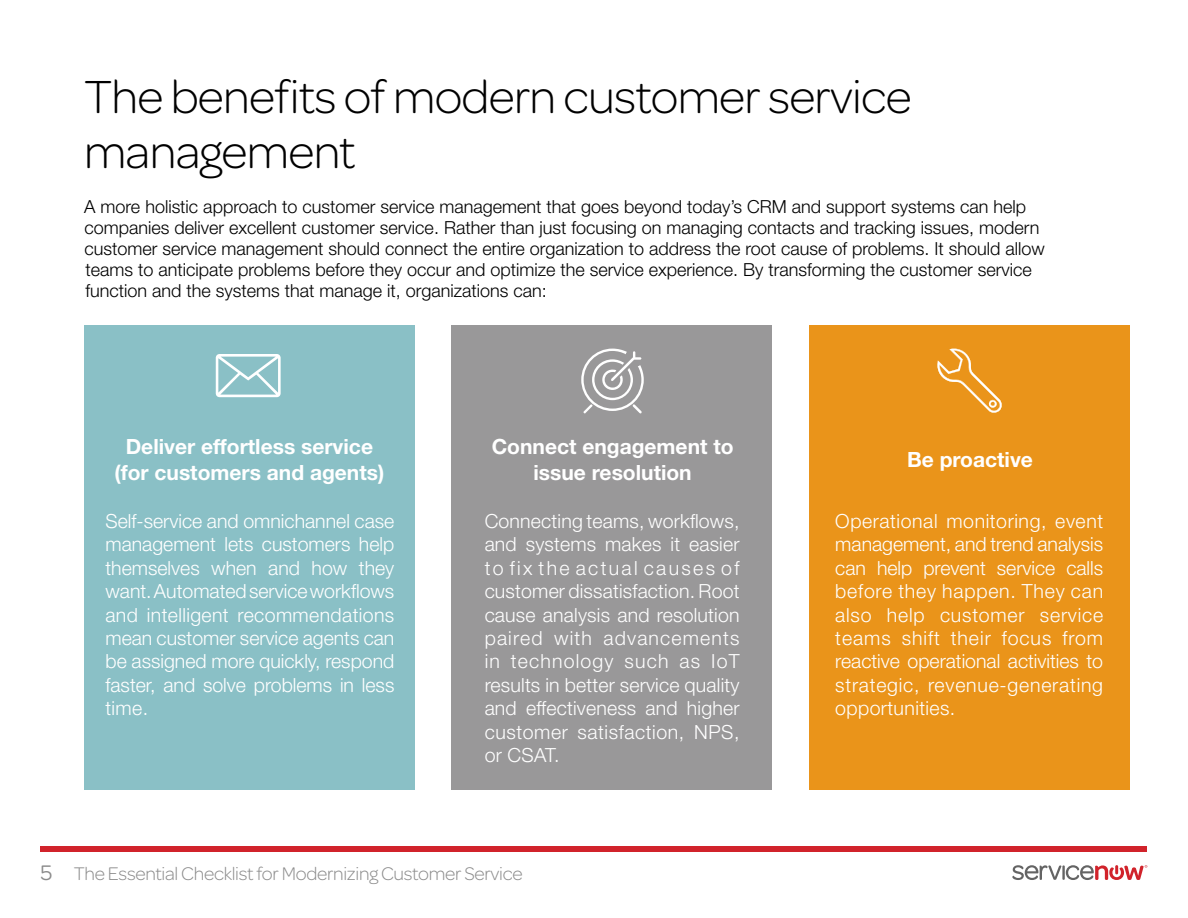
<style>
.page{position:relative;width:1188px;height:918px;background:#fff}
.page>*{position:absolute;margin:0;border:0;box-sizing:border-box;transform-origin:0 0}
.t1{font:300 49.5px/55.5px "Omnes";letter-spacing:-.015em;color:#000}
.t2{font:700 21px/25.2px "Helvetica Neue LT Std";color:#fff;text-align:center}
.t3{font:300 19.5px/23.4px "Helvetica Neue LT Std";letter-spacing:.01em;color:#fff;text-align:justify}
.t4{font:300 19.5px "Omnes";letter-spacing:-.015em;color:#8b8b8b}
.t5{font:300 18px/21px "Helvetica Neue LT Std";color:#000}
.s1{font-weight:400;font-size:22.5px}
</style>
<div class="page">
<svg style="left:1012px;top:865px;width:135px;height:15px"></svg>
<div style="left:84px;top:325px;width:331px;height:464px;background:#8ac0c6"></div>
<div style="left:809px;top:325px;width:321px;height:464px;background:#ea941a"></div>
<div style="left:451px;top:325px;width:321px;height:464px;background:#999899"></div>
<svg style="left:938px;top:349px;width:64px;height:64px"></svg>
<svg style="left:581px;top:349px;width:63px;height:64px"></svg>
<svg style="left:216px;top:354px;width:65px;height:43px"></svg>
<div style="left:40px;top:846px;width:1108px;height:5px;background:#d1232b"></div>
<h1 class="t1" style="left:84px;top:67px;width:829px">The benefits of modern customer service management</h1>
<p class="t5" style="left:84px;top:196px;width:962px">A more holistic approach to customer service management that goes beyond today’s CRM and support systems can help companies deliver excellent customer service. Rather than just focusing on managing contacts and tracking issues, modern customer service management should connect the entire organization to address the root cause of problems. It should allow teams to anticipate problems before they occur and optimize the service experience. By transforming the customer service function and the systems that manage it, organizations can:</p>
<p class="t2" style="left:115px;top:434px;width:271px">Deliver effortless service (for customers and agents)</p>
<p class="t2" style="left:492px;top:434px;width:243px">Connect engagement to issue resolution</p>
<p class="t3" style="left:105px;top:509px;width:290px">Self-service and omnichannel case management lets customers help themselves when and how they want. Automated service workflows and intelligent recommendations mean customer service agents can be assigned more quickly, respond faster, and solve problems in less time.</p>
<p class="t3" style="left:485px;top:509px;width:256px">Connecting teams, workflows, and systems makes it easier to fix the actual causes of customer dissatisfaction. Root cause analysis and resolution paired with advancements in technology such as IoT results in better service quality and effectiveness and higher customer satisfaction, NPS, or CSAT.</p>
<p class="t4" style="left:40px;top:860px;width:484px"><span class="s1">5</span> The Essential Checklist for Modernizing Customer Service</p>
<p class="t2" style="left:907px;top:446px;width:128px">Be proactive</p>
<p class="t3" style="left:835px;top:509px;width:269px">Operational monitoring, event management, and trend analysis can help prevent service calls before they happen. They can also help customer service teams shift their focus from reactive operational activities to strategic, revenue-generating opportunities.</p>
</div>
